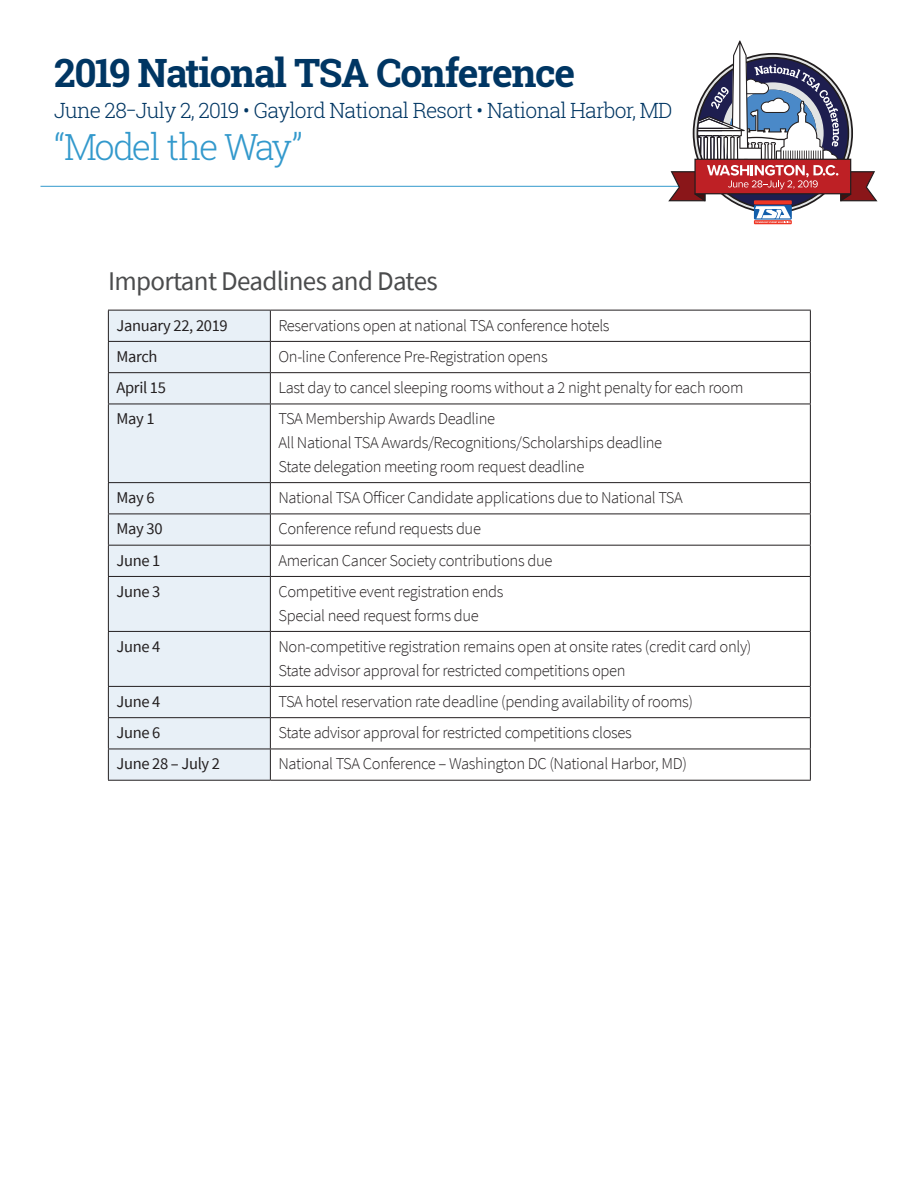
<style>
.page{position:relative;width:918px;height:1188px;background:#fff}
.page>*{position:absolute;margin:0;border:0;box-sizing:border-box;transform-origin:0 0}
.t1{font:700 39px "Roboto Slab";letter-spacing:-.03em;color:#003663}
.t2{font:300 36px "Roboto Slab";letter-spacing:-.065em;color:#39c}
.t3{font:27px "Source Sans Pro";letter-spacing:-.025em;color:#4b4c4d}
.t4{font:300 21px "Roboto Slab";letter-spacing:-.035em;color:#003663}
.t5{font:300 16.5px "Source Sans Pro";letter-spacing:-.02em;color:#231f20}
.t6{font:16.5px "Source Sans Pro";letter-spacing:-.02em;color:#231f20}
</style>
<div class="page">
<hr style="left:40px;top:186px;width:730px;height:1px;background:#39c">
<hr style="left:754px;top:220px;width:38px;height:4px;background:#ee3524">
<svg style="left:668px;top:40px;width:209px;height:183px"></svg>
<div style="left:109px;top:311px;width:161px;height:469px;background:#e8f0f7"></div>
<hr style="left:108px;top:310px;width:162px;height:1px;background:#231f20">
<hr style="left:108px;top:310px;width:1px;height:31px;background:#231f20">
<hr style="left:270px;top:310px;width:541px;height:1px;background:#231f20">
<hr style="left:270px;top:310px;width:1px;height:31px;background:#231f20">
<hr style="left:810px;top:310px;width:1px;height:31px;background:#231f20">
<hr style="left:108px;top:341px;width:162px;height:1px;background:#231f20">
<hr style="left:108px;top:342px;width:1px;height:30px;background:#231f20">
<hr style="left:270px;top:341px;width:541px;height:1px;background:#231f20">
<hr style="left:270px;top:342px;width:1px;height:30px;background:#231f20">
<hr style="left:810px;top:342px;width:1px;height:30px;background:#231f20">
<hr style="left:108px;top:372px;width:162px;height:1px;background:#231f20">
<hr style="left:108px;top:373px;width:1px;height:31px;background:#231f20">
<hr style="left:270px;top:372px;width:541px;height:1px;background:#231f20">
<hr style="left:270px;top:373px;width:1px;height:31px;background:#231f20">
<hr style="left:810px;top:373px;width:1px;height:31px;background:#231f20">
<hr style="left:108px;top:404px;width:162px;height:1px;background:#231f20">
<hr style="left:108px;top:404px;width:1px;height:78px;background:#231f20">
<hr style="left:270px;top:404px;width:541px;height:1px;background:#231f20">
<hr style="left:270px;top:404px;width:1px;height:78px;background:#231f20">
<hr style="left:810px;top:404px;width:1px;height:78px;background:#231f20">
<hr style="left:108px;top:482px;width:162px;height:1px;background:#231f20">
<hr style="left:108px;top:483px;width:1px;height:31px;background:#231f20">
<hr style="left:270px;top:482px;width:541px;height:1px;background:#231f20">
<hr style="left:270px;top:483px;width:1px;height:31px;background:#231f20">
<hr style="left:810px;top:483px;width:1px;height:31px;background:#231f20">
<hr style="left:108px;top:514px;width:162px;height:1px;background:#231f20">
<hr style="left:108px;top:514px;width:1px;height:31px;background:#231f20">
<hr style="left:270px;top:514px;width:541px;height:1px;background:#231f20">
<hr style="left:270px;top:514px;width:1px;height:31px;background:#231f20">
<hr style="left:810px;top:514px;width:1px;height:31px;background:#231f20">
<hr style="left:108px;top:545px;width:162px;height:1px;background:#231f20">
<hr style="left:108px;top:546px;width:1px;height:30px;background:#231f20">
<hr style="left:270px;top:545px;width:541px;height:1px;background:#231f20">
<hr style="left:270px;top:546px;width:1px;height:30px;background:#231f20">
<hr style="left:810px;top:546px;width:1px;height:30px;background:#231f20">
<hr style="left:108px;top:576px;width:162px;height:1px;background:#231f20">
<hr style="left:108px;top:577px;width:1px;height:54px;background:#231f20">
<hr style="left:270px;top:576px;width:541px;height:1px;background:#231f20">
<hr style="left:270px;top:577px;width:1px;height:54px;background:#231f20">
<hr style="left:810px;top:577px;width:1px;height:54px;background:#231f20">
<hr style="left:108px;top:631px;width:162px;height:1px;background:#231f20">
<hr style="left:108px;top:632px;width:1px;height:54px;background:#231f20">
<hr style="left:270px;top:631px;width:541px;height:1px;background:#231f20">
<hr style="left:270px;top:632px;width:1px;height:54px;background:#231f20">
<hr style="left:810px;top:632px;width:1px;height:54px;background:#231f20">
<hr style="left:108px;top:686px;width:162px;height:1px;background:#231f20">
<hr style="left:108px;top:687px;width:1px;height:30px;background:#231f20">
<hr style="left:270px;top:686px;width:541px;height:1px;background:#231f20">
<hr style="left:270px;top:687px;width:1px;height:30px;background:#231f20">
<hr style="left:810px;top:687px;width:1px;height:30px;background:#231f20">
<hr style="left:108px;top:717px;width:162px;height:1px;background:#231f20">
<hr style="left:108px;top:718px;width:1px;height:31px;background:#231f20">
<hr style="left:270px;top:717px;width:541px;height:1px;background:#231f20">
<hr style="left:270px;top:718px;width:1px;height:31px;background:#231f20">
<hr style="left:810px;top:718px;width:1px;height:31px;background:#231f20">
<hr style="left:108px;top:749px;width:162px;height:1px;background:#231f20">
<hr style="left:108px;top:749px;width:1px;height:31px;background:#231f20">
<hr style="left:270px;top:749px;width:541px;height:1px;background:#231f20">
<hr style="left:270px;top:749px;width:1px;height:31px;background:#231f20">
<hr style="left:810px;top:749px;width:1px;height:31px;background:#231f20">
<hr style="left:108px;top:780px;width:162px;height:1px;background:#231f20">
<hr style="left:270px;top:780px;width:541px;height:1px;background:#231f20">
<p class="t1" style="left:54px;top:46px;width:523px">2019 National TSA Conference</p>
<p class="t4" style="left:54px;top:96px;width:620px">June 28–July 2, 2019 • Gaylord National Resort • National Harbor, MD</p>
<p class="t2" style="left:54px;top:123px;width:250px">“Model the Way”</p>
<p class="t3" style="left:108px;top:264px;width:331px">Important Deadlines and Dates</p>
<p class="t6" style="left:116px;top:315px;width:113px">January 22, 2019</p>
<p class="t5" style="left:278px;top:315px;width:333px">Reservations open at national TSA conference hotels</p>
<p class="t6" style="left:116px;top:346px;width:43px">March</p>
<p class="t5" style="left:278px;top:346px;width:271px">On-line Conference Pre-Registration opens</p>
<p class="t6" style="left:116px;top:377px;width:51px">April 15</p>
<p class="t5" style="left:278px;top:378px;width:467px">Last day to cancel sleeping rooms without a 2 night penalty for each room</p>
<p class="t6" style="left:116px;top:408px;width:40px">May 1</p>
<p class="t5" style="left:278px;top:409px;width:218px">TSA Membership Awards Deadline</p>
<p class="t5" style="left:278px;top:433px;width:385px">All National TSA Awards/Recognitions/Scholarships deadline</p>
<p class="t5" style="left:278px;top:456px;width:307px">State delegation meeting room request deadline</p>
<p class="t6" style="left:116px;top:487px;width:40px">May 6</p>
<p class="t5" style="left:278px;top:488px;width:406px">National TSA Officer Candidate applications due to National TSA</p>
<p class="t6" style="left:116px;top:518px;width:48px">May 30</p>
<p class="t5" style="left:278px;top:519px;width:204px">Conference refund requests due</p>
<p class="t6" style="left:116px;top:550px;width:45px">June 1</p>
<p class="t5" style="left:278px;top:550px;width:275px">American Cancer Society contributions due</p>
<p class="t6" style="left:116px;top:581px;width:45px">June 3</p>
<p class="t5" style="left:278px;top:581px;width:227px">Competitive event registration ends</p>
<p class="t5" style="left:278px;top:605px;width:202px">Special need request forms due</p>
<p class="t6" style="left:116px;top:636px;width:45px">June 4</p>
<p class="t5" style="left:278px;top:636px;width:475px">Non-competitive registration remains open at onsite rates (credit card only)</p>
<p class="t5" style="left:278px;top:660px;width:349px">State advisor approval for restricted competitions open</p>
<p class="t6" style="left:116px;top:691px;width:45px">June 4</p>
<p class="t5" style="left:278px;top:691px;width:416px">TSA hotel reservation rate deadline (pending availability of rooms)</p>
<p class="t6" style="left:116px;top:722px;width:45px">June 6</p>
<p class="t5" style="left:278px;top:723px;width:355px">State advisor approval for restricted competitions closes</p>
<p class="t6" style="left:116px;top:753px;width:105px">June 28 – July 2</p>
<p class="t5" style="left:278px;top:754px;width:410px">National TSA Conference – Washington DC (National Harbor, MD)</p>
</div>
